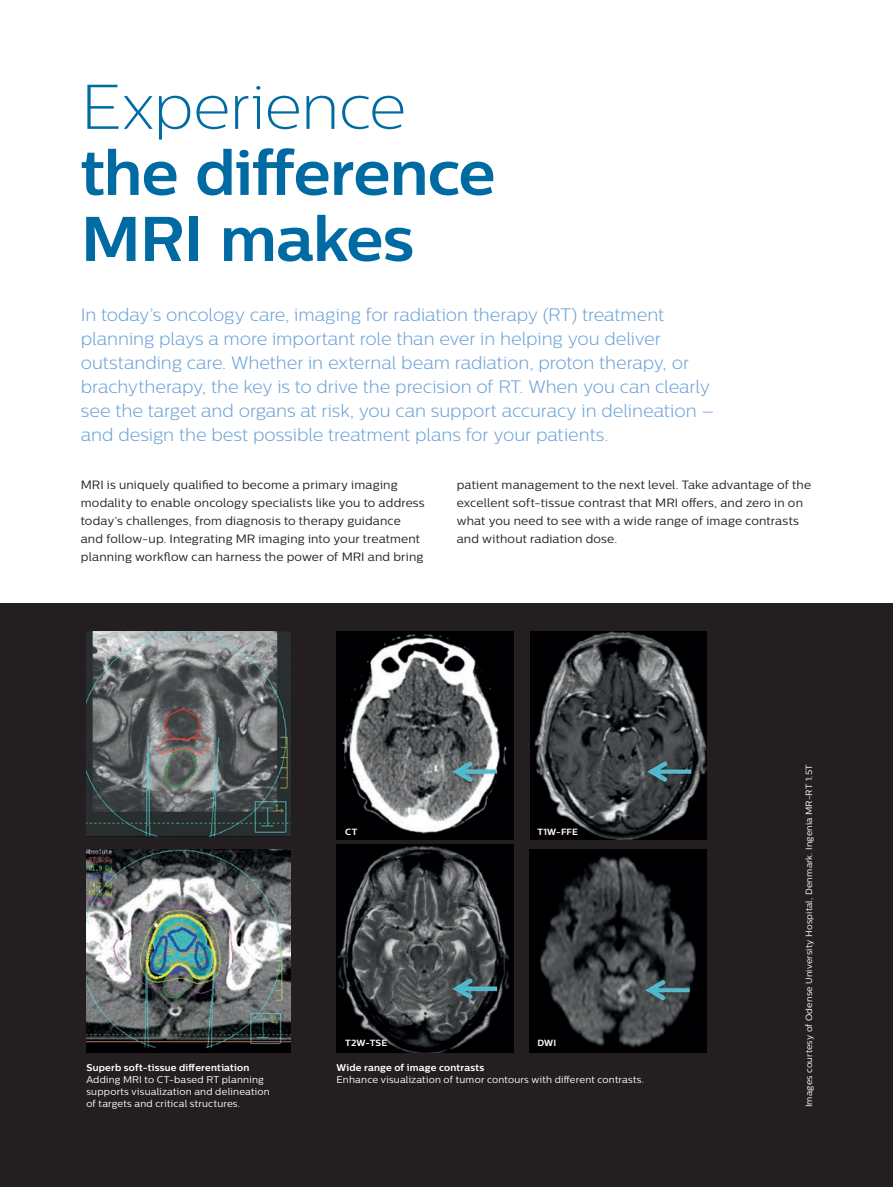
<style>
.page{position:relative;width:893px;height:1187px;background:#fff}
.page>*{position:absolute;margin:0;border:0;box-sizing:border-box;transform-origin:0 0}
.t1{font:700 63px/66px "Centrale Sans";letter-spacing:-.01em;color:#006ba3}
.t2{font:63px "Centrale Sans X Light";letter-spacing:-.015em;color:#006ba3}
.t3{font:300 18px/24px "Centrale Sans";letter-spacing:-.005em;color:#6ca2d6}
.t4{font:12px/18px "Centrale Sans";letter-spacing:.015em;color:#231f20}
.t5{font:9.75px/12px "Centrale Sans";letter-spacing:.02em;color:#fff}
.t6{font:700 9.75px "Centrale Sans";letter-spacing:.02em;color:#fff}
.t7{font:9px "Centrale Sans";letter-spacing:.025em;color:#fff}
.t8{font:700 9px "Centrale Sans";letter-spacing:.015em;color:#fff}
</style>
<div class="page">
<div style="left:0;top:603px;width:893px;height:583px;background:#231f20"></div>
<img style="left:336px;top:844px;width:178px;height:207px">
<img style="left:531px;top:632px;width:175px;height:207px">
<img style="left:529px;top:849px;width:177px;height:202px">
<img style="left:336px;top:632px;width:178px;height:207px">
<img style="left:86px;top:632px;width:204px;height:204px">
<img style="left:86px;top:849px;width:204px;height:202px">
<h1 class="t2" style="left:81px;top:71px;width:327px">Experience</h1>
<h1 class="t1" style="left:81px;top:138px;width:416px">the difference<br>MRI makes</h1>
<p class="t3" style="left:81px;top:302px;width:635px">In today’s oncology care, imaging for radiation therapy (RT) treatment planning plays a more important role than ever in helping you deliver outstanding care. Whether in external beam radiation, proton therapy, or brachytherapy, the key is to drive the precision of RT. When you can clearly see the target and organs at risk, you can support accuracy in delineation – and design the best possible treatment plans for your patients.</p>
<p class="t4" style="left:81px;top:475px;width:345px">MRI is uniquely qualified to become a primary imaging modality to enable oncology specialists like you to address today’s challenges, from diagnosis to therapy guidance and follow-up. Integrating MR imaging into your treatment planning workflow can harness the power of MRI and bring</p>
<p class="t4" style="left:457px;top:475px;width:356px">patient management to the next level. Take advantage of the excellent soft-tissue contrast that MRI offers, and zero in on what you need to see with a wide range of image contrasts and without radiation dose.</p>
<p class="t8" style="left:345px;top:826px;width:14px">CT</p>
<p class="t8" style="left:537px;top:826px;width:42px">T1W-FFE</p>
<p class="t6" style="left:86px;top:1061px;width:165px">Superb soft-tissue differentiation</p>
<p class="t5" style="left:86px;top:1073px;width:185px">Adding MRI to CT-based RT planning supports visualization and delineation of targets and critical structures.</p>
<p class="t8" style="left:345px;top:1037px;width:44px">T2W-TSE</p>
<p class="t8" style="left:537px;top:1037px;width:20px">DWI</p>
<p class="t6" style="left:336px;top:1061px;width:149px">Wide range of image contrasts</p>
<p class="t5" style="left:336px;top:1073px;width:309px">Enhance visualization of tumor contours with different contrasts.</p>
<p class="t7" style="left:804px;top:1107px;width:344px;rotate:-90deg">Images courtesy of Odense University Hospital, Denmark. Ingenia MR-RT 1.5T</p>
</div>
